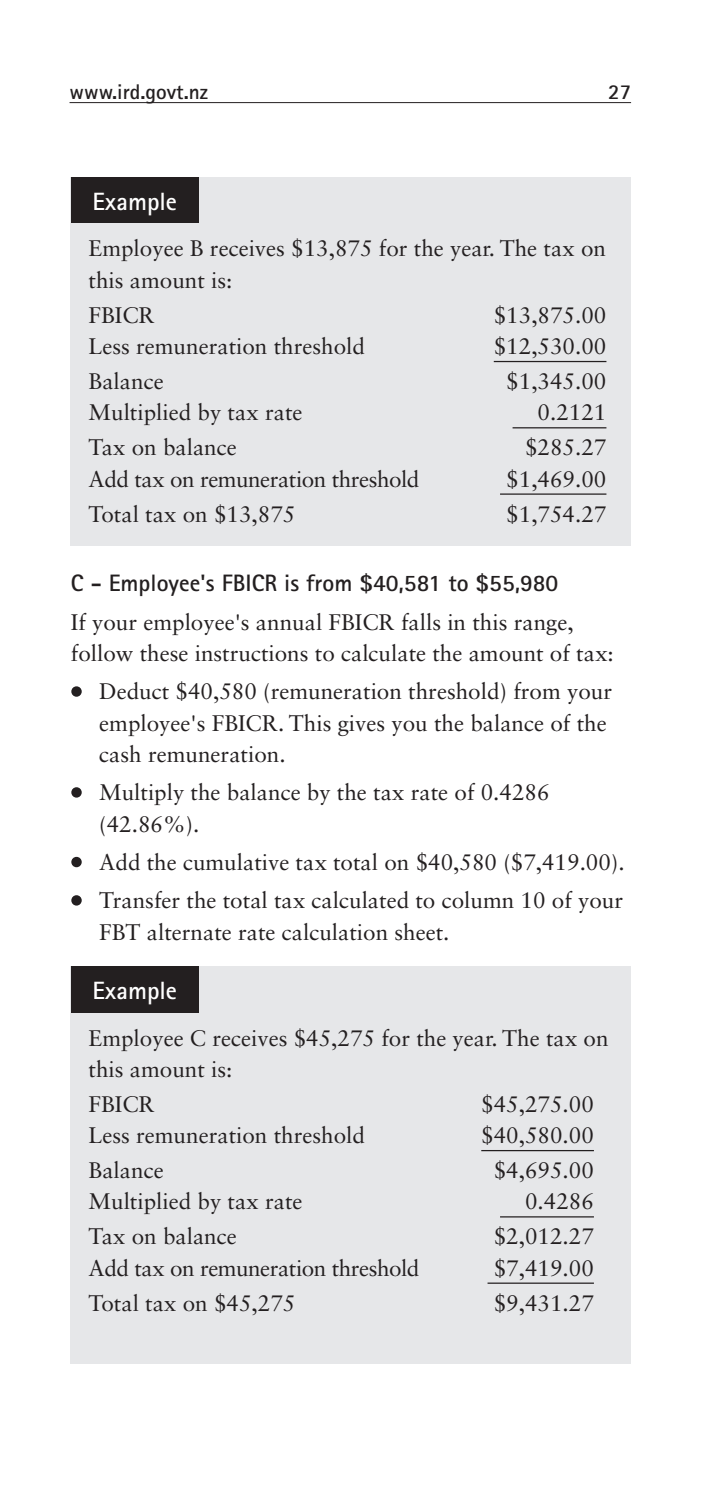
<style>
.page{position:relative;width:702px;height:1489px;background:#fff}
.page>*{position:absolute;margin:0;border:0;box-sizing:border-box;transform-origin:0 0}
.t1{font:700 25px "Rotis Sans Serif";color:#fff}
.t2{font:700 23.75px "Rotis Sans Serif";color:#231f20}
.t3{font:22.5px/31.2px "Sabon LT Std";color:#231f20}
.t4{font:22.5px "Sabon LT Std";letter-spacing:-.02em;color:#231f20}
.t5{font:700 21.25px "Rotis Sans Serif";color:#231f20}
</style>
<div class="page">
<hr style="left:70px;top:102px;width:561px;height:1px;background:#231f20">
<div style="left:71px;top:177px;width:560px;height:369px;background:#e6e7e9"></div>
<hr style="left:493px;top:361px;width:113px;height:1px;background:#231f20">
<hr style="left:512px;top:427px;width:94px;height:1px;background:#231f20">
<hr style="left:500px;top:493px;width:106px;height:1px;background:#231f20">
<div style="left:71px;top:177px;width:127px;height:46px;background:#231f20"></div>
<div style="left:71px;top:686px;width:11px;height:10px;border:2px solid #231f20;border-radius:50%"></div>
<div style="left:71px;top:787px;width:11px;height:10px;border:2px solid #231f20;border-radius:50%"></div>
<div style="left:71px;top:856px;width:11px;height:11px;border:2px solid #231f20;border-radius:50%"></div>
<div style="left:71px;top:895px;width:11px;height:10px;border:2px solid #231f20;border-radius:50%"></div>
<div style="left:71px;top:966px;width:560px;height:397px;background:#e6e7e9"></div>
<hr style="left:481px;top:1149px;width:113px;height:2px;background:#231f20">
<hr style="left:500px;top:1216px;width:94px;height:1px;background:#231f20">
<hr style="left:487px;top:1282px;width:107px;height:1px;background:#231f20">
<div style="left:71px;top:966px;width:127px;height:46px;background:#231f20"></div>
<p class="t5" style="left:70px;top:78px;width:140px">www.ird.govt.nz</p>
<p class="t5" style="left:608px;top:78px;width:24px">27</p>
<p class="t1" style="left:92px;top:185px;width:86px">Example</p>
<p class="t3" style="left:89px;top:233px;width:519px">Employee B receives $13,875 for the year. The tax on this amount is:</p>
<p class="t3" style="left:89px;top:299px;width:68px">FBICR</p>
<p class="t3" style="left:493px;top:299px;width:114px">$13,875.00</p>
<p class="t3" style="left:89px;top:330px;width:278px">Less remuneration threshold</p>
<p class="t3" style="left:493px;top:330px;width:114px">$12,530.00</p>
<p class="t3" style="left:89px;top:365px;width:76px">Balance</p>
<p class="t3" style="left:506px;top:365px;width:102px">$1,345.00</p>
<p class="t3" style="left:89px;top:396px;width:215px">Multiplied by tax rate</p>
<p class="t3" style="left:537px;top:396px;width:70px">0.2121</p>
<p class="t3" style="left:89px;top:431px;width:150px">Tax on balance</p>
<p class="t3" style="left:525px;top:431px;width:83px">$285.27</p>
<p class="t4" style="left:89px;top:465px;width:332px">Add tax on remuneration threshold</p>
<p class="t3" style="left:506px;top:463px;width:102px">$1,469.00</p>
<p class="t3" style="left:89px;top:498px;width:208px">Total tax on $13,875</p>
<p class="t3" style="left:506px;top:498px;width:102px">$1,754.27</p>
<p class="t2" style="left:71px;top:568px;width:489px">C - Employee's FBICR is from $40,581 to $55,980</p>
<p class="t3" style="left:71px;top:606px;width:544px">If your employee's annual FBICR falls in this range, follow these instructions to calculate the amount of tax:</p>
<p class="t3" style="left:99px;top:675px;width:514px;text-indent:-28px">• Deduct $40,580 (remuneration threshold) from your employee's FBICR. This gives you the balance of the cash remuneration.</p>
<p class="t3" style="left:99px;top:776px;width:452px;text-indent:-28px">• Multiply the balance by the tax rate of 0.4286 (42.86%).</p>
<p class="t3" style="left:71px;top:846px;width:555px">• Add the cumulative tax total on $40,580 ($7,419.00).</p>
<p class="t3" style="left:99px;top:884px;width:525px;text-indent:-28px">• Transfer the total tax calculated to column 10 of your<br>FBT alternate rate calculation sheet.</p>
<p class="t1" style="left:92px;top:974px;width:86px">Example</p>
<p class="t3" style="left:89px;top:1021px;width:521px">Employee C receives $45,275 for the year. The tax on this amount is:</p>
<p class="t3" style="left:89px;top:1088px;width:68px">FBICR</p>
<p class="t3" style="left:481px;top:1088px;width:114px">$45,275.00</p>
<p class="t3" style="left:89px;top:1119px;width:278px">Less remuneration threshold</p>
<p class="t3" style="left:481px;top:1119px;width:114px">$40,580.00</p>
<p class="t3" style="left:89px;top:1154px;width:76px">Balance</p>
<p class="t3" style="left:493px;top:1154px;width:102px">$4,695.00</p>
<p class="t3" style="left:89px;top:1185px;width:215px">Multiplied by tax rate</p>
<p class="t3" style="left:525px;top:1185px;width:70px">0.4286</p>
<p class="t3" style="left:89px;top:1220px;width:150px">Tax on balance</p>
<p class="t3" style="left:493px;top:1220px;width:102px">$2,012.27</p>
<p class="t4" style="left:89px;top:1254px;width:332px">Add tax on remuneration threshold</p>
<p class="t3" style="left:493px;top:1251px;width:102px">$7,419.00</p>
<p class="t3" style="left:89px;top:1286px;width:208px">Total tax on $45,275</p>
<p class="t3" style="left:493px;top:1286px;width:102px">$9,431.27</p>
</div>
